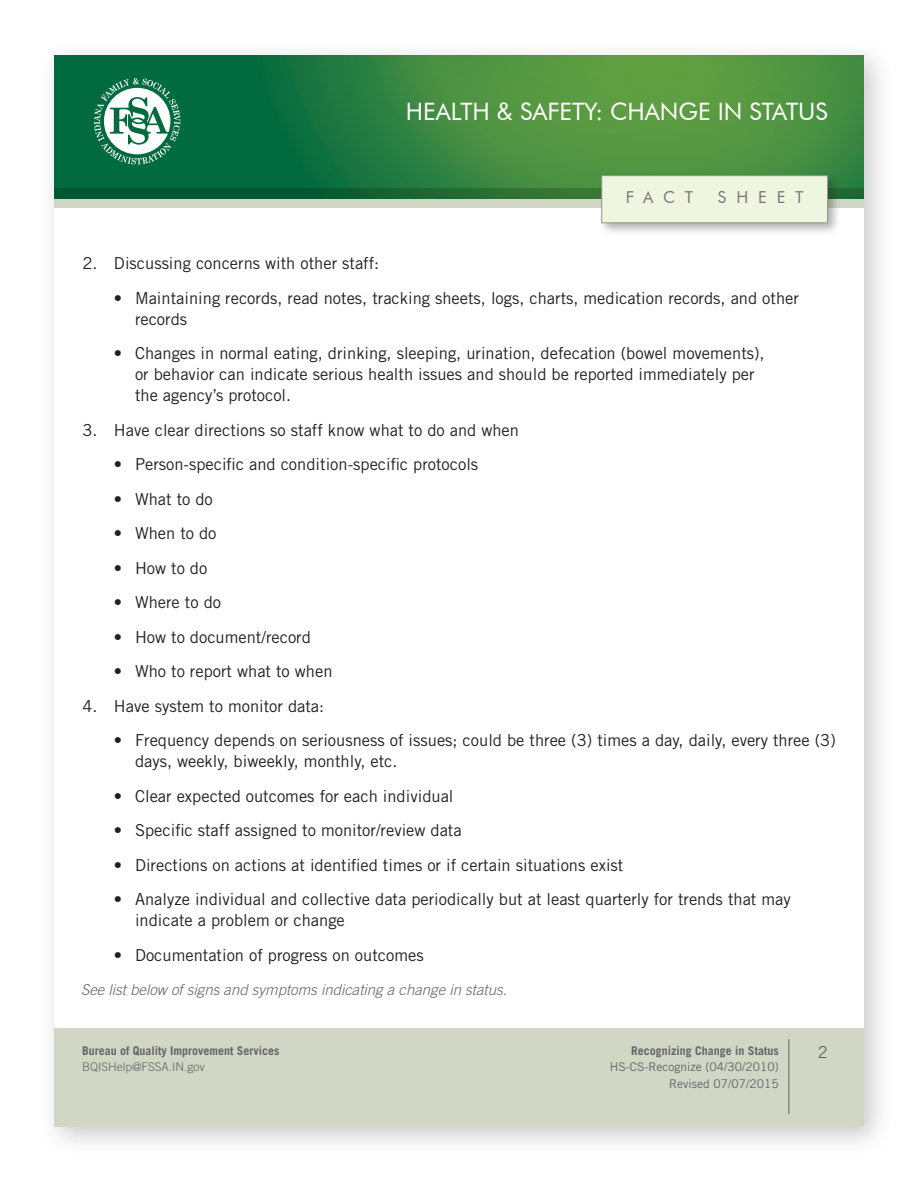
<style>
.page{position:relative;width:918px;height:1188px;background:#fff}
.page>*{position:absolute;margin:0;border:0;box-sizing:border-box;transform-origin:0 0}
.t1{font:24px "Futura BT";color:#fff}
.t2{font:16.5px/21px "Trade Gothic";color:#231f20}
.t3{font:16.5px "Futura BT";letter-spacing:.6em;color:#797879}
.t4{font:16.5px "Trade Gothic";color:#656568}
.t5{font:italic 300 15px "Trade Gothic";color:#656568}
.t6{font:700 12px "Trade Gothic";color:#656568}
.t7{font:12px/16.5px "Trade Gothic";color:#656568;text-align:right}
.t8{font:300 12px "Trade Gothic";color:#656568}
</style>
<div class="page">
<div style="left:38px;top:40px;width:856px;height:1116px;background:#656568;opacity:.35"></div>
<div style="left:55px;top:56px;width:809px;height:1071px;background:#fff"></div>
<div style="left:55px;top:1028px;width:809px;height:99px;background:#d2d6c4"></div>
<hr style="left:789px;top:1039px;width:1px;height:75px;background:#656568">
<div style="left:52px;top:56px;width:814px;height:145px;background:#016a3f;opacity:.45"></div>
<svg style="left:94px;top:78px;width:86px;height:86px"></svg>
<svg style="left:55px;top:188px;width:809px;height:19px;background:#63926e"></svg>
<div style="left:598px;top:172px;width:243px;height:64px;background:#231f20;opacity:.35"></div>
<div style="left:602px;top:176px;width:226px;height:47px;background:#eff6e0;border:1px solid #939292"></div>
<h1 class="t1" style="left:406px;top:97px;width:423px">HEALTH &amp; SAFETY: CHANGE IN STATUS</h1>
<p class="t3" style="left:626px;top:187px;width:69px">FACT</p>
<p class="t3" style="left:718px;top:187px;width:87px">SHEET</p>
<p class="t2" style="left:82px;top:253px;width:298px">2. Discussing concerns with other staff:</p>
<p class="t2" style="left:135px;top:287px;width:665px;text-indent:-21px">• Maintaining records, read notes, tracking sheets, logs, charts, medication records, and other records</p>
<p class="t2" style="left:135px;top:343px;width:631px;text-indent:-21px">• Changes in normal eating, drinking, sleeping, urination, defecation (bowel movements), or behavior can indicate serious health issues and should be reported immediately per the agency’s protocol.</p>
<p class="t2" style="left:83px;top:419px;width:438px">3. Have clear directions so staff know what to do and when</p>
<p class="t2" style="left:114px;top:454px;width:366px">• Person-specific and condition-specific protocols</p>
<p class="t2" style="left:114px;top:488px;width:100px">• What to do</p>
<p class="t2" style="left:114px;top:523px;width:104px">• When to do</p>
<p class="t2" style="left:114px;top:557px;width:95px">• How to do</p>
<p class="t2" style="left:114px;top:592px;width:109px">• Where to do</p>
<p class="t2" style="left:114px;top:626px;width:198px">• How to document/record</p>
<p class="t2" style="left:114px;top:661px;width:220px">• Who to report what to when</p>
<p class="t2" style="left:83px;top:695px;width:243px">4. Have system to monitor data:</p>
<p class="t2" style="left:135px;top:730px;width:702px;text-indent:-21px">• Frequency depends on seriousness of issues; could be three (3) times a day, daily, every three (3) days, weekly, biweekly, monthly, etc.</p>
<p class="t2" style="left:114px;top:785px;width:341px">• Clear expected outcomes for each individual</p>
<p class="t2" style="left:114px;top:820px;width:349px">• Specific staff assigned to monitor/review data</p>
<p class="t2" style="left:114px;top:854px;width:511px">• Directions on actions at identified times or if certain situations exist</p>
<p class="t2" style="left:135px;top:889px;width:657px;text-indent:-21px">• Analyze individual and collective data periodically but at least quarterly for trends that may indicate a problem or change</p>
<p class="t2" style="left:114px;top:944px;width:311px">• Documentation of progress on outcomes</p>
<p class="t5" style="left:81px;top:981px;width:427px">See list below of signs and symptoms indicating a change in status.</p>
<p class="t6" style="left:82px;top:1043px;width:199px">Bureau of Quality Improvement Services</p>
<p class="t8" style="left:82px;top:1060px;width:124px">BQISHelp@FSSA.IN.gov</p>
<p class="t6" style="left:631px;top:1043px;width:149px">Recognizing Change in Status</p>
<p class="t4" style="left:818px;top:1042px;width:12px">2</p>
<p class="t7" style="left:610px;top:1059px;width:170px">HS-CS-Recognize (04/30/2010)<br>Revised 07/07/2015</p>
</div>
